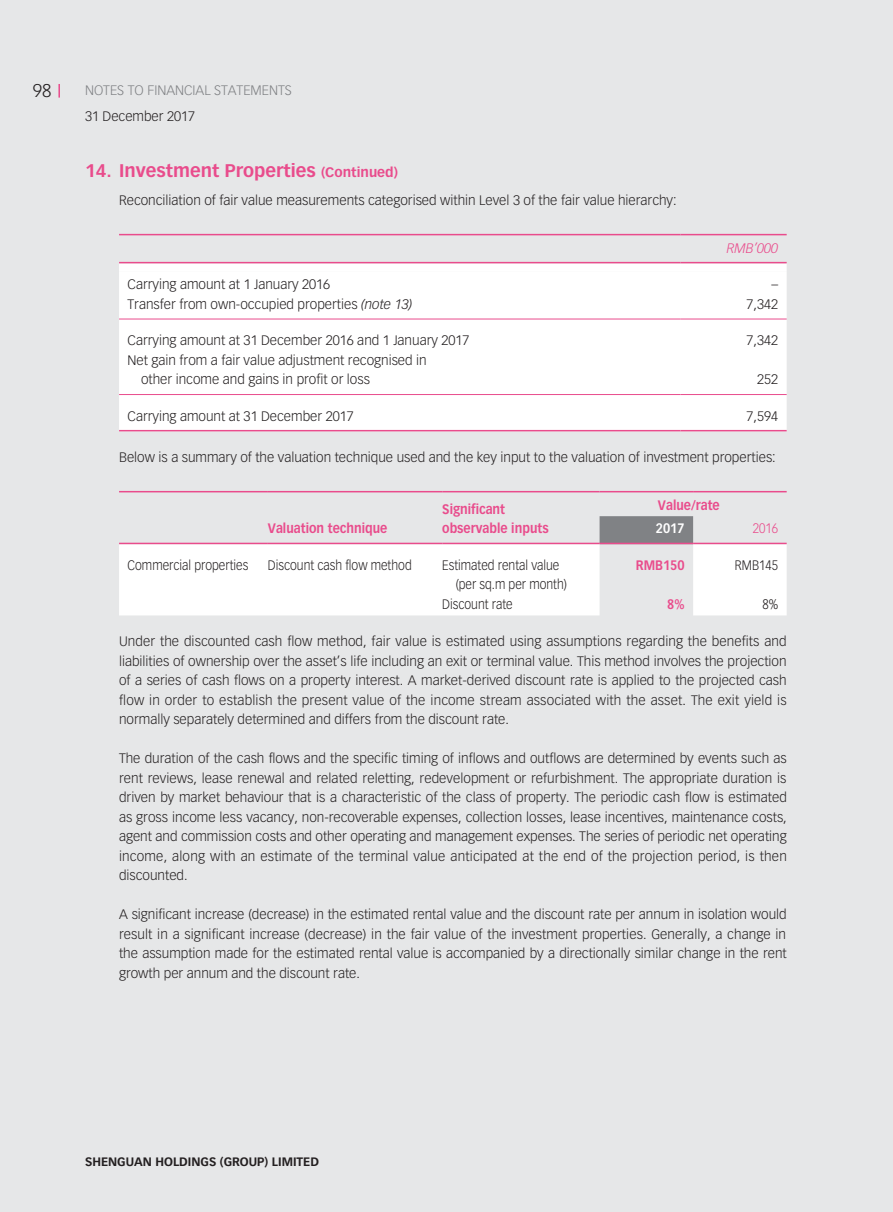
<style>
.page{position:relative;width:893px;height:1212px;background:#e6e7e8}
.page>*{position:absolute;margin:0;border:0;box-sizing:border-box;transform-origin:0 0}
.t1{font:700 18px "Vectora LT Std";color:#e94c8c}
.t2{font:300 18px "Vectora LT Std";color:#231f20}
.t3{font:300 13.5px/19.5px "Vectora LT Std";color:#231f20;text-align:justify}
.t4{font:300 13.5px/19.5px "Vectora LT Std";color:#231f20;scale:.9 1}
.t5{font:700 13.5px "Vectora LT Std";color:#e94c8c;scale:.9 1}
.t6{font:300 13.5px "Vectora LT Std";color:#808285}
.t7{font:italic 300 13.5px "Vectora LT Std";color:#e94c8c}
.t8{font:700 13.5px "Vectora LT Std";color:#fff;scale:.9 1}
.t9{font:300 13.5px "Vectora LT Std";color:#e94c8c;scale:.9 1}
.t10{font:700 12px "Vectora LT Std";color:#231f20}
.s1{font-size:13.5px}
.s2{font-style:italic}
</style>
<div class="page">
<svg style="left:58px;top:84px;width:2px;height:14px"></svg>
<svg style="left:119px;top:263px;width:668px;height:9px;background:#fcf6f9"></svg>
<div style="left:119px;top:272px;width:668px;height:158px;background:#fff"></div>
<hr style="left:119px;top:234px;width:561px;height:1px;background:#e94c8c">
<hr style="left:680px;top:234px;width:107px;height:1px;background:#e94c8c">
<hr style="left:119px;top:262px;width:561px;height:1px;background:#e94c8c">
<hr style="left:680px;top:262px;width:107px;height:1px;background:#e94c8c">
<hr style="left:119px;top:319px;width:561px;height:1px;background:#e94c8c">
<hr style="left:680px;top:319px;width:107px;height:1px;background:#e94c8c">
<hr style="left:119px;top:394px;width:561px;height:1px;background:#e94c8c">
<hr style="left:680px;top:394px;width:107px;height:1px;background:#e94c8c">
<hr style="left:119px;top:430px;width:561px;height:1px;background:#e94c8c">
<hr style="left:680px;top:430px;width:107px;height:1px;background:#e94c8c">
<svg style="left:600px;top:516px;width:93px;height:27px;background:#818285"></svg>
<svg style="left:119px;top:544px;width:668px;height:71px;background:#fbfbfb"></svg>
<hr style="left:119px;top:491px;width:149px;height:1px;background:#e94c8c">
<hr style="left:268px;top:491px;width:174px;height:1px;background:#e94c8c">
<hr style="left:442px;top:491px;width:158px;height:1px;background:#e94c8c">
<hr style="left:600px;top:491px;width:93px;height:1px;background:#e94c8c">
<hr style="left:693px;top:491px;width:94px;height:1px;background:#e94c8c">
<hr style="left:119px;top:543px;width:149px;height:1px;background:#e94c8c">
<hr style="left:268px;top:543px;width:174px;height:1px;background:#e94c8c">
<hr style="left:442px;top:543px;width:158px;height:1px;background:#e94c8c">
<hr style="left:600px;top:543px;width:93px;height:1px;background:#e94c8c">
<hr style="left:693px;top:543px;width:94px;height:1px;background:#e94c8c">
<h1 class="t2" style="left:33px;top:82px;width:20px">98</h1>
<p class="t6" style="left:85px;top:84px;width:208px">NOTES TO FINANCIAL STATEMENTS</p>
<p class="t3" style="left:85px;top:107px;width:112px">31 December 2017</p>
<h1 class="t1" style="left:85px;top:162px;width:314px">14. Investment Properties <span class="s1">(Continued)</span></h1>
<p class="t3" style="left:119px;top:191px;width:559px">Reconciliation of fair value measurements categorised within Level 3 of the fair value hierarchy:</p>
<p class="t7" style="left:727px;top:241px;width:53px">RMB’000</p>
<p class="t3" style="left:128px;top:275px;width:204px">Carrying amount at 1 January 2016</p>
<p class="t3" style="left:771px;top:275px;width:8px">–</p>
<p class="t3" style="left:128px;top:295px;width:286px">Transfer from own-occupied properties <span class="s2">(note 13)</span></p>
<p class="t3" style="left:747px;top:295px;width:33px">7,342</p>
<p class="t3" style="left:128px;top:331px;width:343px">Carrying amount at 31 December 2016 and 1 January 2017</p>
<p class="t3" style="left:747px;top:331px;width:33px">7,342</p>
<p class="t3" style="left:141px;top:351px;width:287px;text-indent:-13px">Net gain from a fair value adjustment recognised in other income and gains in profit or loss</p>
<p class="t3" style="left:757px;top:370px;width:23px">252</p>
<p class="t3" style="left:128px;top:407px;width:228px">Carrying amount at 31 December 2017</p>
<p class="t3" style="left:747px;top:407px;width:33px">7,594</p>
<p class="t3" style="left:119px;top:448px;width:658px">Below is a summary of the valuation technique used and the key input to the valuation of investment properties:</p>
<p class="t5" style="left:442px;top:503px;width:72px">Significant</p>
<p class="t5" style="left:658px;top:498px;width:70px">Value/rate</p>
<p class="t5" style="left:268px;top:522px;width:134px">Valuation technique</p>
<p class="t5" style="left:442px;top:522px;width:120px">observable inputs</p>
<p class="t8" style="left:656px;top:522px;width:33px">2017</p>
<p class="t9" style="left:753px;top:522px;width:30px">2016</p>
<p class="t4" style="left:128px;top:556px;width:136px">Commercial properties</p>
<p class="t4" style="left:268px;top:556px;width:161px">Discount cash flow method</p>
<p class="t4" style="left:456px;top:556px;width:125px;text-indent:-13px">Estimated rental value (per sq.m per month)</p>
<p class="t5" style="left:636px;top:559px;width:56px">RMB150</p>
<p class="t4" style="left:735px;top:556px;width:50px">RMB145</p>
<p class="t4" style="left:442px;top:595px;width:80px">Discount rate</p>
<p class="t5" style="left:667px;top:598px;width:21px">8%</p>
<p class="t4" style="left:762px;top:595px;width:19px">8%</p>
<p class="t3" style="left:119px;top:632px;width:669px">Under the discounted cash flow method, fair value is estimated using assumptions regarding the benefits and liabilities of ownership over the asset’s life including an exit or terminal value. This method involves the projection of a series of cash flows on a property interest. A market-derived discount rate is applied to the projected cash flow in order to establish the present value of the income stream associated with the asset. The exit yield is normally separately determined and differs from the discount rate.</p>
<p class="t3" style="left:119px;top:749px;width:669px">The duration of the cash flows and the specific timing of inflows and outflows are determined by events such as rent reviews, lease renewal and related reletting, redevelopment or refurbishment. The appropriate duration is driven by market behaviour that is a characteristic of the class of property. The periodic cash flow is estimated as gross income less vacancy, non-recoverable expenses, collection losses, lease incentives, maintenance costs, agent and commission costs and other operating and management expenses. The series of periodic net operating income, along with an estimate of the terminal value anticipated at the end of the projection period, is then discounted.</p>
<p class="t3" style="left:119px;top:905px;width:669px">A significant increase (decrease) in the estimated rental value and the discount rate per annum in isolation would result in a significant increase (decrease) in the fair value of the investment properties. Generally, a change in the assumption made for the estimated rental value is accompanied by a directionally similar change in the rent growth per annum and the discount rate.</p>
<p class="t10" style="left:85px;top:1156px;width:235px">SHENGUAN HOLDINGS (GROUP) LIMITED</p>
</div>
